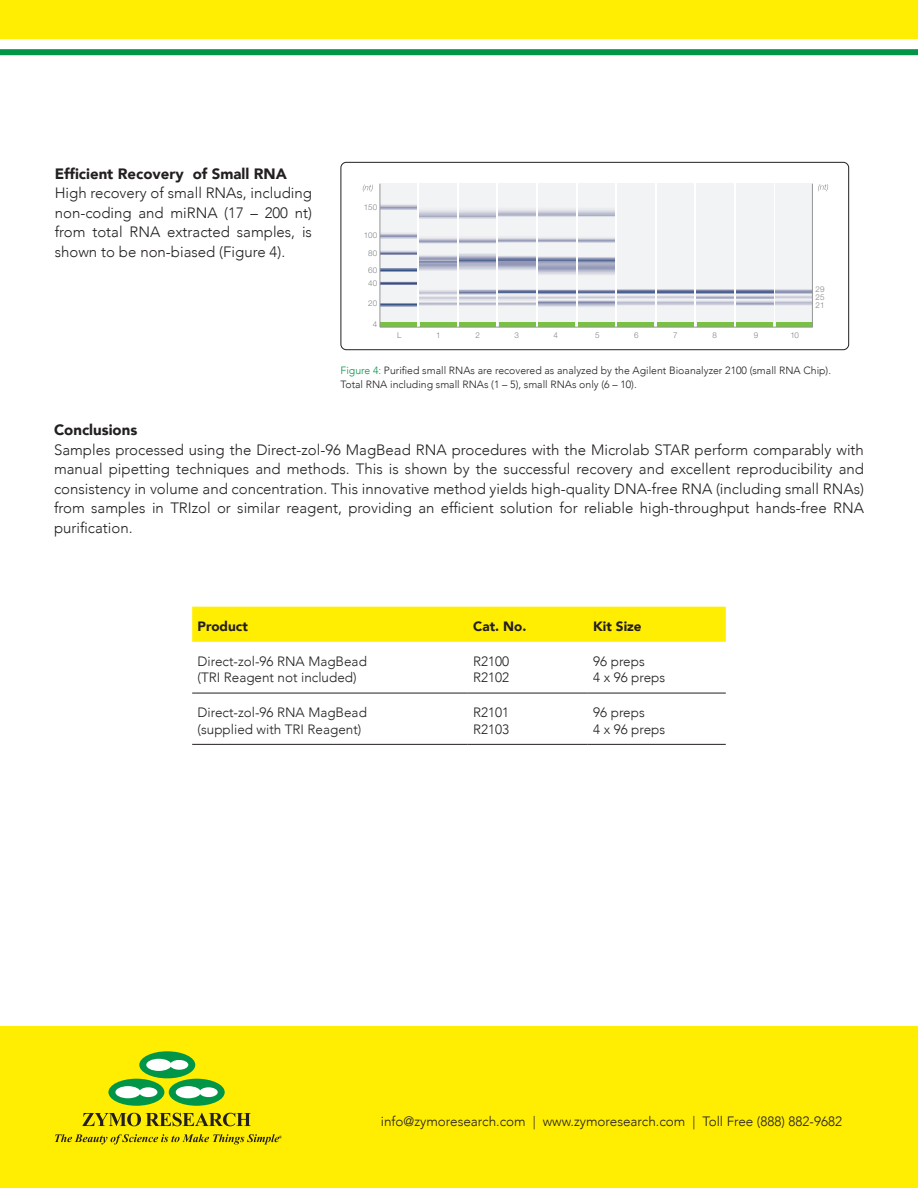
<style>
.page{position:relative;width:918px;height:1188px;background:#fff}
.page>*{position:absolute;margin:0;border:0;box-sizing:border-box;transform-origin:0 0}
.Body_Copy{font:300 15px/19.5px "Avenir";color:#231f20;text-align:justify}
.Subhead{font:900 15px "Avenir";color:#231f20}
.t1{font:300 13.5px/16.2px "Avenir";color:#231f20}
.t2{font:900 13.5px "Avenir";color:#231f20}
.t3{font:300 10.5px/13.5px "Avenir";color:#231f20}
.t4{font:300 8.1px/8.1px "Helvetica Neue LT Pro";color:#808285}
.s1{color:#009547}
</style>
<div class="page">
<div style="left:0;top:1027px;width:918px;height:161px;background:#ffee01"></div>
<svg style="left:82px;top:1113px;width:169px;height:13px"></svg>
<div style="left:139px;top:1051px;width:56px;height:27px;background:#009547;border-radius:50%"></div>
<div style="left:146px;top:1059px;width:25px;height:12px;background:#fff;border-radius:50%"></div>
<div style="left:170px;top:1060px;width:18px;height:10px;background:#fff;border-radius:50%"></div>
<div style="left:108px;top:1079px;width:56px;height:27px;background:#009547;border-radius:50%"></div>
<div style="left:115px;top:1086px;width:26px;height:12px;background:#fff;border-radius:50%"></div>
<div style="left:139px;top:1087px;width:18px;height:10px;background:#fff;border-radius:50%"></div>
<div style="left:169px;top:1079px;width:56px;height:27px;background:#009547;border-radius:50%"></div>
<div style="left:176px;top:1086px;width:25px;height:12px;background:#fff;border-radius:50%"></div>
<div style="left:199px;top:1087px;width:19px;height:10px;background:#fff;border-radius:50%"></div>
<svg style="left:55px;top:1134px;width:227px;height:10px"></svg>
<div style="left:0;top:0;width:918px;height:38px;background:#ffee01"></div>
<div style="left:0;top:49px;width:918px;height:6px;background:#009547"></div>
<div style="left:192px;top:607px;width:534px;height:35px;background:#ffee01"></div>
<hr style="left:192px;top:693px;width:276px;height:1px;background:#231f20">
<hr style="left:468px;top:693px;width:120px;height:1px;background:#231f20">
<hr style="left:588px;top:693px;width:138px;height:1px;background:#231f20">
<hr style="left:192px;top:744px;width:276px;height:1px;background:#231f20">
<hr style="left:468px;top:744px;width:120px;height:1px;background:#231f20">
<hr style="left:588px;top:744px;width:138px;height:1px;background:#231f20">
<svg style="left:578px;top:184px;width:37px;height:138px"></svg>
<svg style="left:618px;top:184px;width:36px;height:138px"></svg>
<div style="left:578px;top:322px;width:37px;height:5px;background:#79c142"></div>
<div style="left:618px;top:322px;width:36px;height:5px;background:#79c142"></div>
<svg style="left:657px;top:184px;width:37px;height:138px"></svg>
<div style="left:657px;top:322px;width:37px;height:5px;background:#79c142"></div>
<svg style="left:697px;top:184px;width:36px;height:138px"></svg>
<div style="left:697px;top:322px;width:36px;height:5px;background:#79c142"></div>
<svg style="left:736px;top:184px;width:37px;height:138px"></svg>
<div style="left:736px;top:322px;width:37px;height:5px;background:#79c142"></div>
<svg style="left:776px;top:184px;width:36px;height:138px"></svg>
<div style="left:776px;top:322px;width:37px;height:5px;background:#79c142"></div>
<svg style="left:381px;top:184px;width:36px;height:138px"></svg>
<div style="left:380px;top:322px;width:37px;height:5px;background:#79c142"></div>
<svg style="left:420px;top:184px;width:36px;height:138px"></svg>
<div style="left:420px;top:322px;width:36px;height:5px;background:#79c142"></div>
<svg style="left:459px;top:184px;width:37px;height:138px"></svg>
<div style="left:459px;top:322px;width:37px;height:5px;background:#79c142"></div>
<svg style="left:499px;top:184px;width:37px;height:138px"></svg>
<div style="left:499px;top:322px;width:37px;height:5px;background:#79c142"></div>
<svg style="left:538px;top:184px;width:37px;height:138px"></svg>
<div style="left:538px;top:322px;width:37px;height:5px;background:#79c142"></div>
<svg style="left:363px;top:184px;width:10px;height:8px"></svg>
<svg style="left:818px;top:184px;width:10px;height:7px"></svg>
<hr style="left:380px;top:184px;width:1px;height:143px;background:#939598">
<hr style="left:380px;top:327px;width:433px;height:1px;background:#939598">
<hr style="left:812px;top:184px;width:1px;height:143px;background:#939598">
<div style="left:341px;top:162px;width:508px;height:188px;border:1px solid #231f20;border-radius:5px"></div>
<p class="Subhead" style="left:55px;top:160px;width:234px">Efficient Recovery of Small RNA</p>
<p class="Body_Copy" style="left:55px;top:183px;width:259px">High recovery of small RNAs, including non-coding and miRNA (17 – 200 nt) from total RNA extracted samples, is shown to be non-biased (Figure 4).</p>
<p class="t4" style="left:364px;top:203px;width:15px">150</p>
<p class="t4" style="left:364px;top:231px;width:15px">100</p>
<p class="t4" style="left:368px;top:244px;width:10px;line-height:17px">80<br>60</p>
<p class="t4" style="left:368px;top:279px;width:10px">40</p>
<p class="t4" style="left:368px;top:299px;width:10px">20</p>
<p class="t4" style="left:373px;top:320px;width:6px">4</p>
<p class="t4" style="left:397px;top:331px;width:6px">L</p>
<p class="t4" style="left:436px;top:331px;width:6px">1</p>
<p class="t4" style="left:475px;top:331px;width:6px">2</p>
<p class="t4" style="left:514px;top:331px;width:6px">3</p>
<p class="t4" style="left:554px;top:331px;width:6px">4</p>
<p class="t4" style="left:595px;top:331px;width:6px">5</p>
<p class="t4" style="left:634px;top:331px;width:6px">6</p>
<p class="t4" style="left:673px;top:331px;width:6px">7</p>
<p class="t4" style="left:712px;top:331px;width:6px">8</p>
<p class="t4" style="left:754px;top:331px;width:6px">9</p>
<p class="t4" style="left:791px;top:331px;width:10px">10</p>
<p class="t4" style="left:816px;top:285px;width:10px;text-align:justify">29<br>25<br>21</p>
<p class="t3" style="left:341px;top:364px;width:492px"><span class="s1">Figure 4:</span> Purified small RNAs are recovered as analyzed by the Agilent Bioanalyzer 2100 (small RNA Chip).<br>Total RNA including small RNAs (1 – 5), small RNAs only (6 – 10).</p>
<p class="Subhead" style="left:54px;top:417px;width:85px">Conclusions</p>
<p class="Body_Copy" style="left:54px;top:440px;width:812px">Samples processed using the Direct-zol-96 MagBead RNA procedures with the Microlab STAR perform comparably with manual pipetting techniques and methods. This is shown by the successful recovery and excellent reproducibility and consistency in volume and concentration. This innovative method yields high-quality DNA-free RNA (including small RNAs) from samples in TRIzol or similar reagent, providing an efficient solution for reliable high-throughput hands-free RNA purification.</p>
<p class="t2" style="left:198px;top:615px;width:52px">Product</p>
<p class="t2" style="left:473px;top:615px;width:55px">Cat. No.</p>
<p class="t2" style="left:593px;top:615px;width:50px">Kit Size</p>
<p class="t1" style="left:198px;top:653px;width:171px">Direct-zol-96 RNA MagBead (TRI Reagent not included)</p>
<p class="t1" style="left:473px;top:653px;width:38px">R2100<br>R2102</p>
<p class="t1" style="left:593px;top:653px;width:74px">96 preps<br>4 x 96 preps</p>
<p class="t1" style="left:198px;top:705px;width:171px">Direct-zol-96 RNA MagBead (supplied with TRI Reagent)</p>
<p class="t1" style="left:473px;top:705px;width:38px">R2101<br>R2103</p>
<p class="t1" style="left:593px;top:705px;width:74px">96 preps<br>4 x 96 preps</p>
<p class="t1" style="left:381px;top:1114px;width:463px">info@zymoresearch.com | www.zymoresearch.com | Toll Free (888) 882-9682</p>
</div>
